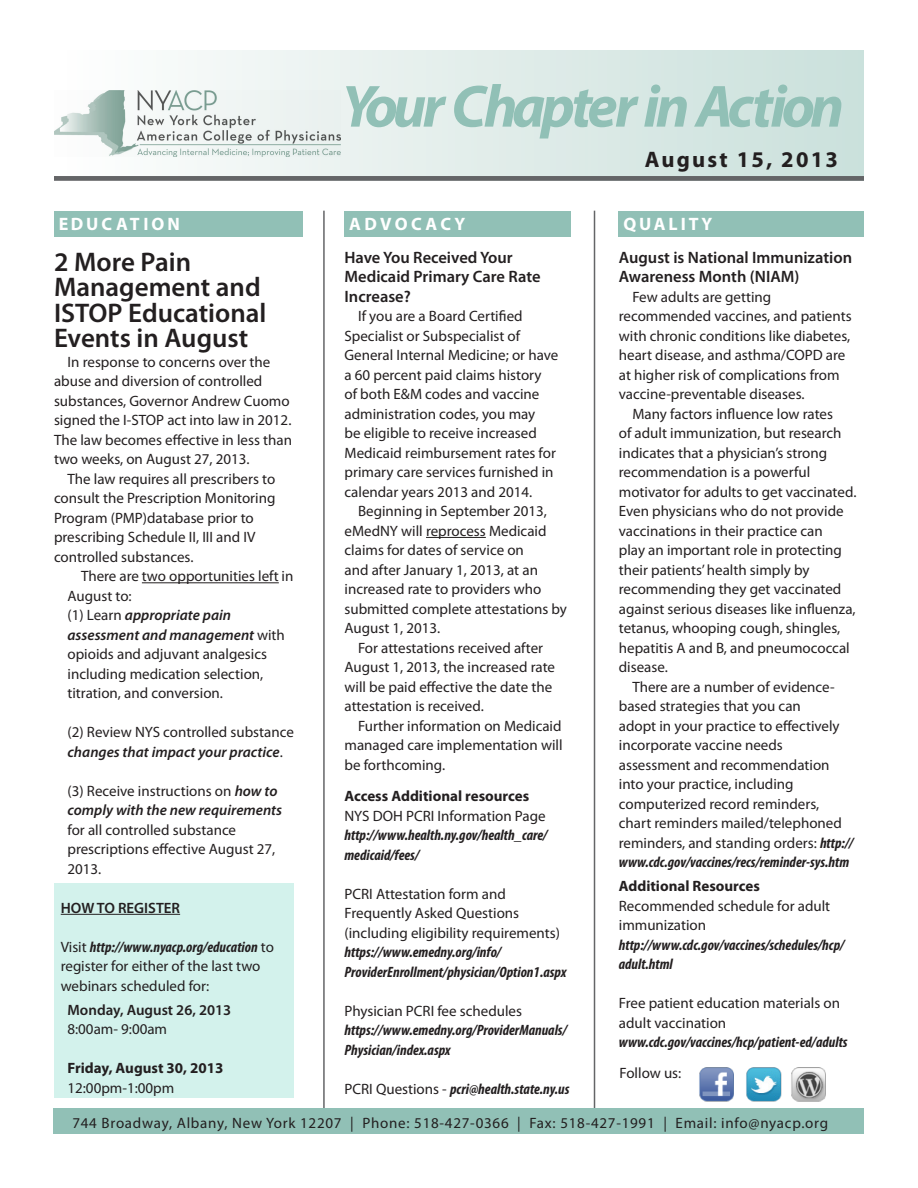
<style>
.page{position:relative;width:918px;height:1188px;background:#fff}
.page>*{position:absolute;margin:0;border:0;box-sizing:border-box;transform-origin:0 0}
.t1{font:italic 700 60px "Myriad Pro";letter-spacing:-.07em;color:#91c0b6}
.t2{font:600 27px/25.5px "Myriad Pro";color:#231f20}
.t3{font:700 22.5px "Myriad Pro";letter-spacing:.1em;color:#231f20}
.t4{font:700 18px "Myriad Pro";letter-spacing:.165em;color:#fff}
.t5{font:700 18px "Myriad Pro";letter-spacing:.19em;color:#fff}
.t6{font:600 16.5px/19.5px "Myriad Pro";color:#231f20}
.body_text_paragraph{font:15px/19.5px "Myriad Pro";color:#231f20}
.body_text_paragraph-2{font:italic 700 condensed 15px/19.5px "Myriad Pro";color:#231f20}
.body_text_paragraph-3{font:15px "Myriad Pro";letter-spacing:.05em;color:#231f20}
.body_text_paragraph-4{font:700 15px/19.5px "Myriad Pro";color:#231f20}
.body_text_paragraph-5{font:600 15px/19.5px "Myriad Pro";color:#231f20}
.s1{font-weight:600;font-style:italic}
.s2{font-weight:700;font-style:italic;font-stretch:condensed}
.s3{font-weight:400}
.s4{font-weight:400;font-style:normal;font-stretch:normal}
</style>
<div class="page">
<div style="left:54px;top:883px;width:240px;height:215px;background:#d3f2ec"></div>
<hr style="left:594px;top:211px;width:1px;height:904px;background:#646567">
<div style="left:54px;top:51px;width:810px;height:130px;background:linear-gradient(to right,#fefefd,#cae0db)"></div>
<img style="left:54px;top:91px;width:287px;height:66px">
<div style="left:54px;top:211px;width:248px;height:26px;background:#91c0b6"></div>
<hr style="left:142px;top:582px;width:137px;height:1px;background:#231f20">
<hr style="left:61px;top:914px;width:119px;height:1px;background:#231f20">
<hr style="left:426px;top:537px;width:60px;height:1px;background:#231f20">
<hr style="left:323px;top:211px;width:2px;height:904px;background:#646567">
<svg style="left:54px;top:176px;width:810px;height:5px;fill:#646567"></svg>
<div style="left:54px;top:1108px;width:810px;height:26px;background:#91c0b6"></div>
<div style="left:345px;top:211px;width:226px;height:26px;background:#91c0b6"></div>
<div style="left:619px;top:211px;width:245px;height:26px;background:#91c0b6"></div>
<img style="left:751px;top:1067px;width:29px;height:35px">
<img style="left:780px;top:1067px;width:46px;height:35px">
<img style="left:699px;top:1067px;width:52px;height:35px">
<p class="t4" style="left:59px;top:212px;width:123px">EDUCATION</p>
<p class="t2" style="left:54px;top:248px;width:214px">2 More Pain<br>Management and<br>ISTOP Educational<br>Events in August</p>
<p class="body_text_paragraph" style="left:54px;top:352px;width:240px;text-indent:14px">In response to concerns over the abuse and diversion of controlled substances, Governor Andrew Cuomo signed the I-STOP act into law in 2012.<br>The law becomes effective in less than two weeks, on August 27, 2013.</p>
<p class="body_text_paragraph" style="left:54px;top:469px;width:223px;text-indent:14px">The law requires all prescribers to consult the Prescription Monitoring Program (PMP)database prior to prescribing Schedule II, III and IV controlled substances.</p>
<p class="body_text_paragraph" style="left:68px;top:566px;width:227px;text-indent:14px">There are two opportunities left in<br>August to:<br>(1) Learn <span class="s1">appropriate pain assessment and management</span> with opioids and adjuvant analgesics including medication selection, titration, and conversion.</p>
<p class="body_text_paragraph" style="left:68px;top:722px;width:228px">(2) Review NYS controlled substance <span class="s1">changes that impact your practice</span>.</p>
<p class="body_text_paragraph" style="left:68px;top:781px;width:216px">(3) Receive instructions on <span class="s1">how to comply with the new requirements </span>for all controlled substance prescriptions effective August 27,<br>2013.</p>
<p class="body_text_paragraph-5" style="left:61px;top:898px;width:121px">HOW TO REGISTER</p>
<p class="body_text_paragraph" style="left:61px;top:937px;width:215px">Visit <span class="s2">http://www.nyacp.org/education</span> to register for either of the last two webinars scheduled for:</p>
<p class="body_text_paragraph-5" style="left:68px;top:1000px;width:165px">Monday, August 26, 2013<br><span class="s3">8:00am- 9:00am</span></p>
<p class="body_text_paragraph-4" style="left:68px;top:1058px;width:157px">Friday, August 30, 2013<br><span class="s3">12:00pm-1:00pm</span></p>
<p class="t1" style="left:342px;top:67px;width:504px">Your Chapter in Action</p>
<p class="t3" style="left:645px;top:145px;width:195px">August 15, 2013</p>
<p class="t5" style="left:349px;top:212px;width:118px">ADVOCACY</p>
<p class="t4" style="left:624px;top:212px;width:90px">QUALITY</p>
<p class="t6" style="left:345px;top:247px;width:198px">Have You Received Your<br>Medicaid Primary Care Rate<br>Increase?</p>
<p class="body_text_paragraph" style="left:345px;top:306px;width:215px;text-indent:14px">If you are a Board Certified<br>Specialist or Subspecialist of<br>General Internal Medicine; or have a 60 percent paid claims history<br>of both E&amp;M codes and vaccine administration codes, you may<br>be eligible to receive increased<br>Medicaid reimbursement rates for primary care services furnished in calendar years 2013 and 2014.</p>
<p class="body_text_paragraph" style="left:345px;top:501px;width:224px;text-indent:14px">Beginning in September 2013, eMedNY will reprocess Medicaid claims for dates of service on<br>and after January 1, 2013, at an increased rate to providers who submitted complete attestations by<br>August 1, 2013.</p>
<p class="body_text_paragraph" style="left:345px;top:638px;width:212px;text-indent:14px">For attestations received after<br>August 1, 2013, the increased rate will be paid effective the date the attestation is received.</p>
<p class="body_text_paragraph" style="left:345px;top:716px;width:220px;text-align:justify;text-indent:14px">Further information on Medicaid managed care implementation will be forthcoming.</p>
<p class="body_text_paragraph-4" style="left:345px;top:786px;width:186px">Access Additional resources</p>
<p class="body_text_paragraph-2" style="left:345px;top:806px;width:204px;text-align:justify"><span class="s4">NYS DOH PCRI Information Page </span>http://www.health.ny.gov/health_care/ medicaid/fees/</p>
<p class="body_text_paragraph" style="left:345px;top:884px;width:217px">PCRI Attestation form and<br>Frequently Asked Questions (including eligibility requirements)</p>
<p class="body_text_paragraph-2" style="left:345px;top:942px;width:223px">https://www.emedny.org/info/<br>ProviderEnrollment/physician/Option1.aspx</p>
<p class="body_text_paragraph" style="left:345px;top:1001px;width:179px">Physician PCRI fee schedules</p>
<p class="body_text_paragraph-2" style="left:345px;top:1020px;width:224px">https://www.emedny.org/ProviderManuals/<br>Physician/index.aspx</p>
<p class="body_text_paragraph-2" style="left:345px;top:1079px;width:226px"><span class="s4">PCRI Questions -</span> pcri@health.state.ny.us</p>
<p class="t6" style="left:619px;top:247px;width:235px">August is National Immunization<br>Awareness Month (NIAM)</p>
<p class="body_text_paragraph" style="left:619px;top:287px;width:234px;text-indent:14px">Few adults are getting recommended vaccines, and patients with chronic conditions like diabetes, heart disease, and asthma/COPD are at higher risk of complications from vaccine-preventable diseases.</p>
<p class="body_text_paragraph" style="left:619px;top:404px;width:239px;text-indent:14px">Many factors influence low rates<br>of adult immunization, but research indicates that a physician’s strong recommendation is a powerful motivator for adults to get vaccinated.<br>Even physicians who do not provide vaccinations in their practice can<br>play an important role in protecting their patients’ health simply by recommending they get vaccinated against serious diseases like influenza, tetanus, whooping cough, shingles, hepatitis A and B, and pneumococcal disease.</p>
<p class="body_text_paragraph" style="left:619px;top:677px;width:236px;text-indent:14px">There are a number of evidence&shy;based strategies that you can<br>adopt in your practice to effectively incorporate vaccine needs assessment and recommendation into your practice, including computerized record reminders, chart reminders mailed/telephoned reminders, and standing orders: <span class="s2">http:// www.cdc.gov/vaccines/recs/reminder-sys.htm</span></p>
<p class="body_text_paragraph-4" style="left:619px;top:876px;width:143px">Additional Resources</p>
<p class="body_text_paragraph" style="left:619px;top:896px;width:213px">Recommended schedule for adult immunization</p>
<p class="body_text_paragraph-2" style="left:619px;top:935px;width:227px">http://www.cdc.gov/vaccines/schedules/hcp/ adult.html</p>
<p class="body_text_paragraph" style="left:619px;top:993px;width:223px">Free patient education materials on adult vaccination</p>
<p class="body_text_paragraph-2" style="left:619px;top:1032px;width:230px">www.cdc.gov/vaccines/hcp/patient-ed/adults</p>
<p class="body_text_paragraph" style="left:620px;top:1063px;width:63px">Follow us:</p>
<p class="body_text_paragraph-3" style="left:72px;top:1114px;width:757px">744 Broadway, Albany, New York 12207 | Phone: 518-427-0366 | Fax: 518-427-1991 | Email: info@nyacp.org</p>
</div>
